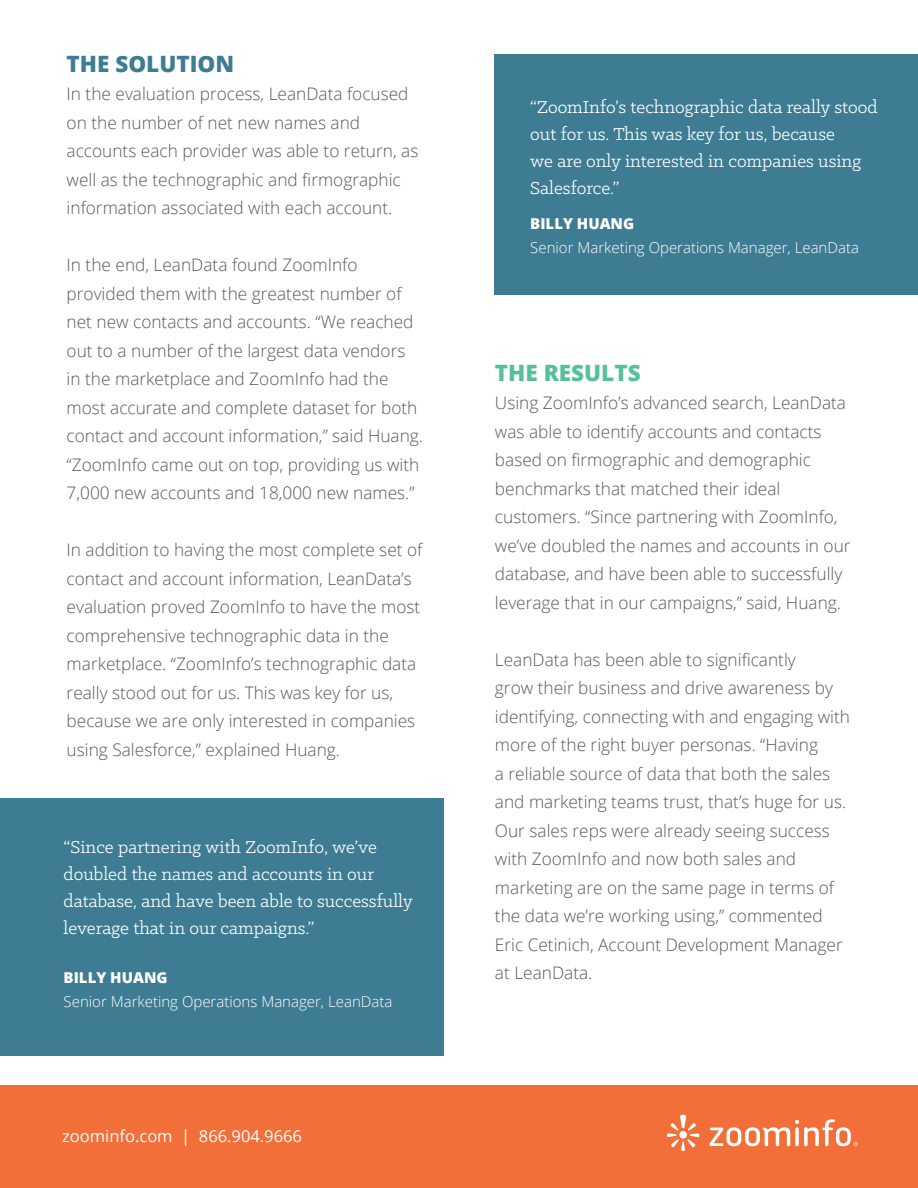
<style>
.page{position:relative;width:918px;height:1188px;background:#fff}
.page>*{position:absolute;margin:0;border:0;box-sizing:border-box;transform-origin:0 0}
.t1{font:800 22.5px "Open Sans";color:#3e7c94}
.t2{font:800 22.5px "Open Sans";color:#56c09b}
.t3{font:19.5px/27px "Klinic Slab";color:#fff}
.t4{font:300 17.25px/28.5px "Open Sans";color:#57585a}
.t5{font:16.5px "Open Sans";color:#fff}
.t6{font:300 15px "Open Sans";color:#fff}
.t7{font:800 15px "Open Sans";color:#fff}
</style>
<div class="page">
<div style="left:0;top:1085px;width:918px;height:103px;background:#f26f39"></div>
<svg style="left:667px;top:1115px;width:32px;height:36px"></svg>
<svg style="left:709px;top:1119px;width:149px;height:27px"></svg>
<div style="left:495px;top:54px;width:423px;height:241px;background:#3e7c94"></div>
<div style="left:0;top:798px;width:444px;height:257px;background:#3e7c94"></div>
<p class="t1" style="left:67px;top:46px;width:169px">THE SOLUTION</p>
<p class="t4" style="left:67px;top:79px;width:353px">In the evaluation process, LeanData focused on the number of net new names and accounts each provider was able to return, as well as the technographic and firmographic information associated with each account.</p>
<p class="t4" style="left:67px;top:250px;width:358px">In the end, LeanData found ZoomInfo provided them with the greatest number of net new contacts and accounts. “We reached out to a number of the largest data vendors in the marketplace and ZoomInfo had the most accurate and complete dataset for both contact and account information,” said Huang. “ZoomInfo came out on top, providing us with 7,000 new accounts and 18,000 new names.”</p>
<p class="t4" style="left:67px;top:535px;width:357px">In addition to having the most complete set of contact and account information, LeanData’s evaluation proved ZoomInfo to have the most comprehensive technographic data in the marketplace. “ZoomInfo’s technographic data really stood out for us. This was key for us, because we are only interested in companies using Salesforce,” explained Huang.</p>
<p class="t3" style="left:64px;top:833px;width:351px">“Since partnering with ZoomInfo, we’ve doubled the names and accounts in our database, and have been able to successfully leverage that in our campaigns.”</p>
<p class="t7" style="left:64px;top:966px;width:105px">BILLY HUANG</p>
<p class="t6" style="left:64px;top:991px;width:330px">Senior Marketing Operations Manager, LeanData</p>
<p class="t5" style="left:62px;top:1125px;width:241px">zoominfo.com | 866.904.9666</p>
<p class="t3" style="left:530px;top:93px;width:349px">“ZoomInfo’s technographic data really stood out for us. This was key for us, because<br>we are only interested in companies using Salesforce.”</p>
<p class="t7" style="left:530px;top:212px;width:105px">BILLY HUANG</p>
<p class="t6" style="left:530px;top:237px;width:330px">Senior Marketing Operations Manager, LeanData</p>
<p class="t2" style="left:495px;top:355px;width:147px">THE RESULTS</p>
<p class="t4" style="left:495px;top:388px;width:357px">Using ZoomInfo’s advanced search, LeanData was able to identify accounts and contacts based on firmographic and demographic benchmarks that matched their ideal customers. “Since partnering with ZoomInfo, we’ve doubled the names and accounts in our database, and have been able to successfully leverage that in our campaigns,” said, Huang.</p>
<p class="t4" style="left:495px;top:645px;width:357px">LeanData has been able to significantly<br>grow their business and drive awareness by identifying, connecting with and engaging with more of the right buyer personas. “Having<br>a reliable source of data that both the sales and marketing teams trust, that’s huge for us.<br>Our sales reps were already seeing success with ZoomInfo and now both sales and marketing are on the same page in terms of the data we’re working using,” commented Eric Cetinich, Account Development Manager at LeanData.</p>
</div>
